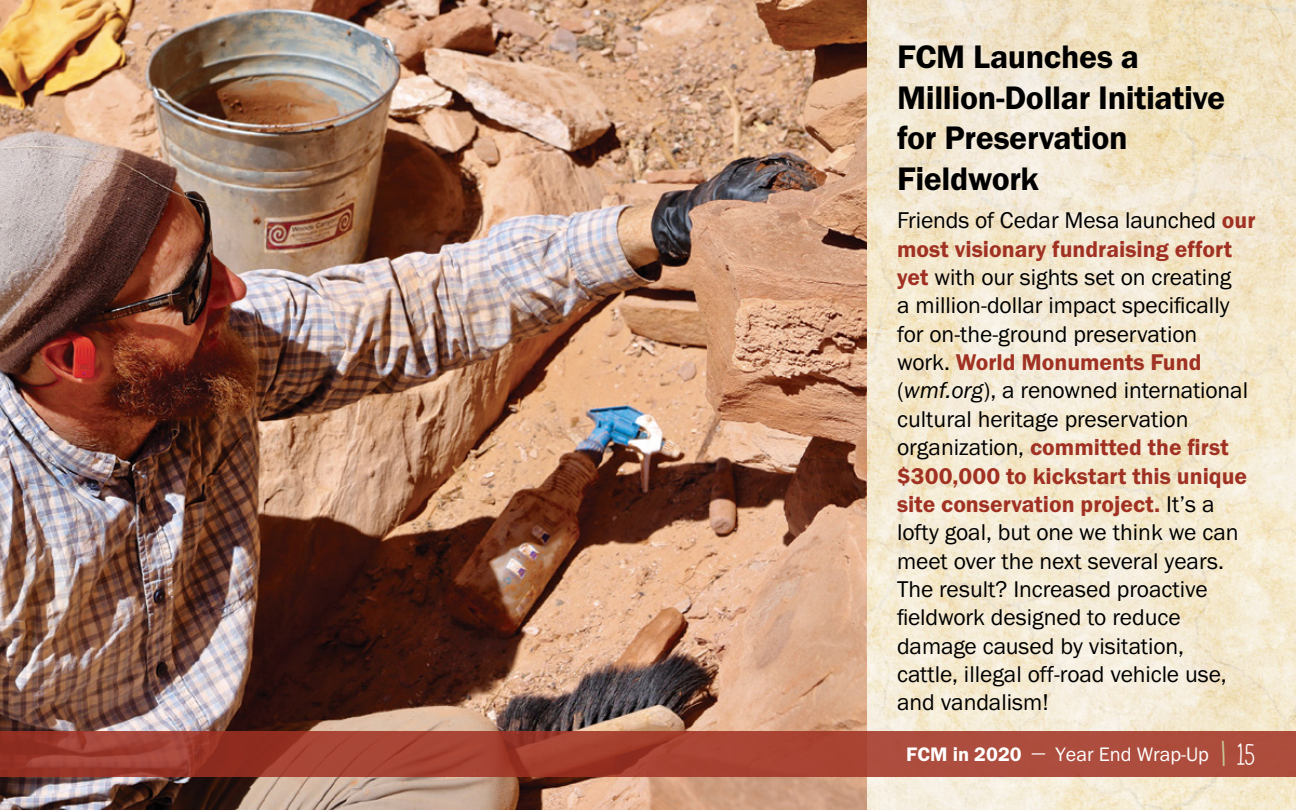
<style>
.page{position:relative;width:1296px;height:810px;background:#fff}
.page>*{position:absolute;margin:0;border:0;box-sizing:border-box;transform-origin:0 0}
.t1{font:600 33.75px/40.5px "Franklin Gothic FS";letter-spacing:-.01em;color:#000}
.t2{font:23.62px/28.3px "Franklin Gothic FS";letter-spacing:-.005em;color:#000}
.t3{font:20.25px "Franklin Gothic FS";color:#fff}
.s1{font-weight:600;color:#a03123}
.s2{font-style:italic}
.s3{font-weight:600}
.s4{font-family:"Mathlete Bulky";font-size:42.75px;color:#c7c89b}
.s5{font-family:"Mathlete Bulky";font-size:33.75px}
</style>
<div class="page">
<img style="left:867px;top:0;width:429px;height:810px">
<img style="left:0;top:0;width:867px;height:810px">
<svg style="left:0;top:731px;width:1296px;height:45px;background:#a44233"></svg>
<h1 class="t1" style="left:897px;top:37px;width:330px">FCM Launches a<br>Million-Dollar Initiative for Preservation<br>Fieldwork</h1>
<p class="t2" style="left:897px;top:207px;width:360px">Friends of Cedar Mesa launched <span class="s1">our most visionary fundraising effort yet</span> with our sights set on creating<br>a million-dollar impact specifically for on-the-ground preservation work. <span class="s1">World Monuments Fund </span>(<span class="s2">wmf.org</span>), a renowned international cultural heritage preservation organization, <span class="s1">committed the first $300,000 to kickstart this unique site conservation project.</span> It’s a lofty goal, but one we think we can meet over the next several years.<br>The result? Increased proactive fieldwork designed to reduce damage caused by visitation,<br>cattle, illegal off-road vehicle use, and vandalism!</p>
<p class="t3" style="left:906px;top:744px;width:351px"><span class="s3">FCM in 2020</span> — Year End Wrap-Up <span class="s4">|</span> <span class="s5">15</span></p>
</div>
